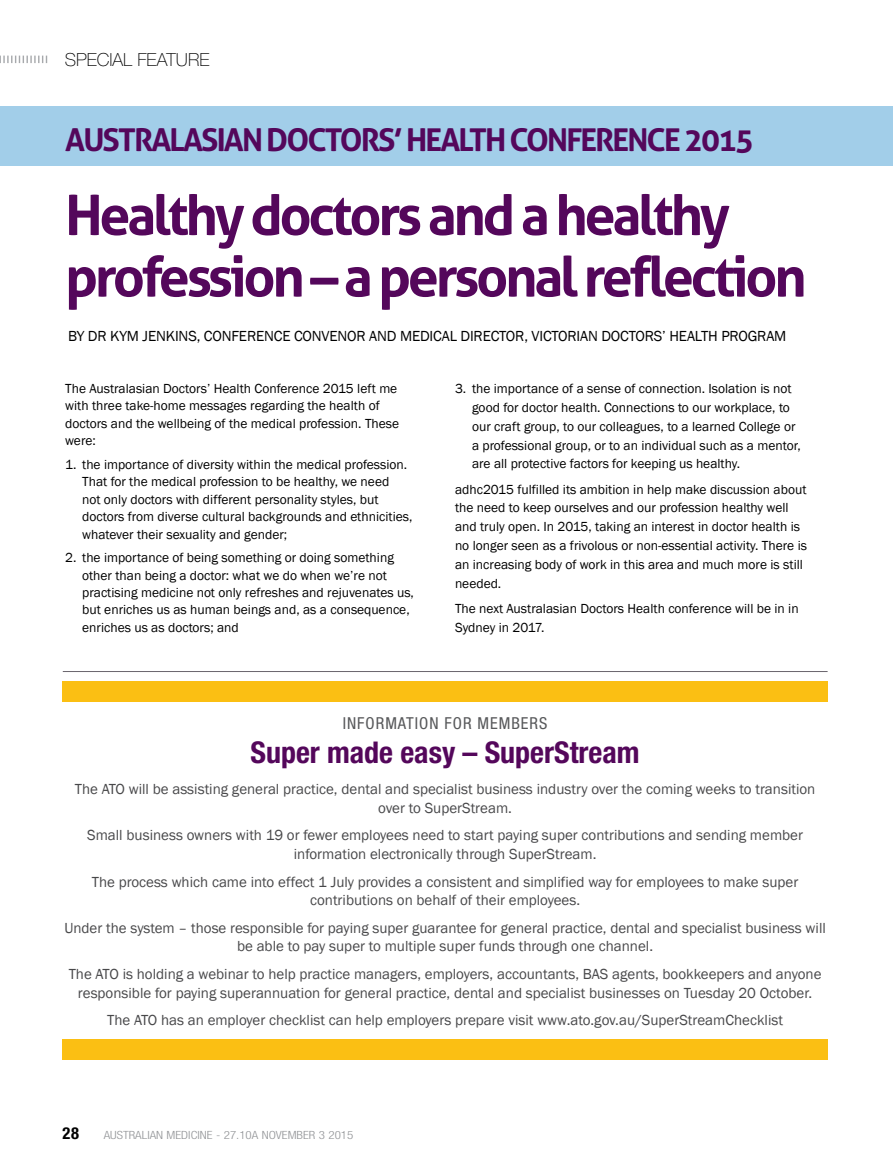
<style>
.page{position:relative;width:893px;height:1170px;background:#fff}
.page>*{position:absolute;margin:0;border:0;box-sizing:border-box;transform-origin:0 0}
.t1{font:700 55.5px/61.5px "Aller";letter-spacing:-.06em;color:#54075b}
.t2{font:700 31.5px "Aller";letter-spacing:-.06em;color:#54075b}
.t3{font:700 condensed 30px "Helvetica Neue";color:#54075b}
.t4{font:100 18px "Helvetica Neue";color:#000}
.t5{font:condensed 16.5px "Helvetica Neue";letter-spacing:.06em;color:#58595b}
.t6{font:700 condensed 16.5px "Helvetica Neue";color:#000}
.t7{font:15px/18.8px "Franklin Gothic";color:#48484a;text-align:center}
.t8{font:15px "Franklin Gothic";letter-spacing:-.01em;color:#000}
.t9{font:13.5px/17.4px "Franklin Gothic";color:#000}
.t10{font:300 condensed 11.25px "Helvetica Neue";color:#939598;scale:1.15 1}
.s1{font-size:11.25px;color:#fff}
</style>
<div class="page">
<div style="left:0;top:106px;width:893px;height:60px;background:#a2cee9"></div>
<svg style="left:0;top:56px;width:47px;height:7px"></svg>
<div style="left:62px;top:681px;width:766px;height:20px;background:#fbbf13"></div>
<div style="left:62px;top:1038px;width:766px;height:21px;background:#fbbf13"></div>
<hr style="left:63px;top:671px;width:765px;height:1px;background:#6a656d">
<h3 class="t4" style="left:65px;top:49px;width:146px">SPECIAL FEATURE</h3>
<h2 class="t2" style="left:65px;top:120px;width:690px">AUSTRALASIAN DOCTORS’ HEALTH CONFERENCE 2015</h2>
<h1 class="t1" style="left:65px;top:184px;width:743px">Healthy doctors and a healthy profession – a personal reflection</h1>
<p class="t8" style="left:68px;top:326px;width:720px">BY DR KYM JENKINS, CONFERENCE CONVENOR AND MEDICAL DIRECTOR, VICTORIAN DOCTORS’ HEALTH PROGRAM</p>
<p class="t9" style="left:65px;top:380px;width:335px">The Australasian Doctors’ Health Conference 2015 left me with three take-home messages regarding the health of doctors and the wellbeing of the medical profession. These were:</p>
<p class="t9" style="left:82px;top:456px;width:332px;text-indent:-17px">1. the importance of diversity within the medical profession.<br>That for the medical profession to be healthy, we need<br>not only doctors with different personality styles, but doctors from diverse cultural backgrounds and ethnicities, whatever their sexuality and gender;</p>
<p class="t9" style="left:82px;top:549px;width:333px;text-indent:-17px">2. the importance of being something or doing something other than being a doctor: what we do when we’re not practising medicine not only refreshes and rejuvenates us, but enriches us as human beings and, as a consequence, enriches us as doctors; and</p>
<p class="t9" style="left:472px;top:379px;width:330px;line-height:18.8px;text-indent:-17px">3. the importance of a sense of connection. Isolation is not good for doctor health. Connections to our workplace, to our craft group, to our colleagues, to a learned College or a professional group, or to an individual such as a mentor, are all protective factors for keeping us healthy.</p>
<p class="t9" style="left:455px;top:480px;width:354px;line-height:18.8px">adhc2015 fulfilled its ambition in help make discussion about the need to keep ourselves and our profession healthy well and truly open. In 2015, taking an interest in doctor health is no longer seen as a frivolous or non-essential activity. There is an increasing body of work in this area and much more is still needed.</p>
<p class="t9" style="left:455px;top:599px;width:345px;line-height:18.8px">The next Australasian Doctors Health conference will be in in<br>Sydney in 2017.</p>
<p class="t5" style="left:343px;top:714px;width:206px">INFORMATION FOR MEMBERS</p>
<h3 class="t3" style="left:250px;top:733px;width:391px">Super made easy – SuperStream</h3>
<p class="t7" style="left:75px;top:780px;width:742px">The ATO will be assisting general practice, dental and specialist business industry over the coming weeks to transition over to SuperStream.</p>
<p class="t7" style="left:87px;top:826px;width:717px">Small business owners with 19 or fewer employees need to start paying super contributions and sending member information electronically through SuperStream.</p>
<p class="t7" style="left:92px;top:872px;width:708px">The process which came into effect 1 July provides a consistent and simplified way for employees to make super contributions on behalf of their employees.</p>
<p class="t7" style="left:64px;top:918px;width:763px">Under the system – those responsible for paying super guarantee for general practice, dental and specialist business will be able to pay super to multiple super funds through one channel.</p>
<p class="t7" style="left:69px;top:964px;width:754px">The ATO is holding a webinar to help practice managers, employers, accountants, BAS agents, bookkeepers and anyone responsible for paying superannuation for general practice, dental and specialist businesses on Tuesday 20 October.</p>
<p class="t7" style="left:107px;top:1010px;width:677px">The ATO has an employer checklist can help employers prepare visit www.ato.gov.au/SuperStreamChecklist</p>
<p class="t6" style="left:63px;top:1122px;width:29px">28<span class="s1">28</span></p>
<p class="t10" style="left:104px;top:1128px;width:219px">AUSTRALIAN MEDICINE - 27.10A NOVEMBER 3 2015</p>
</div>
